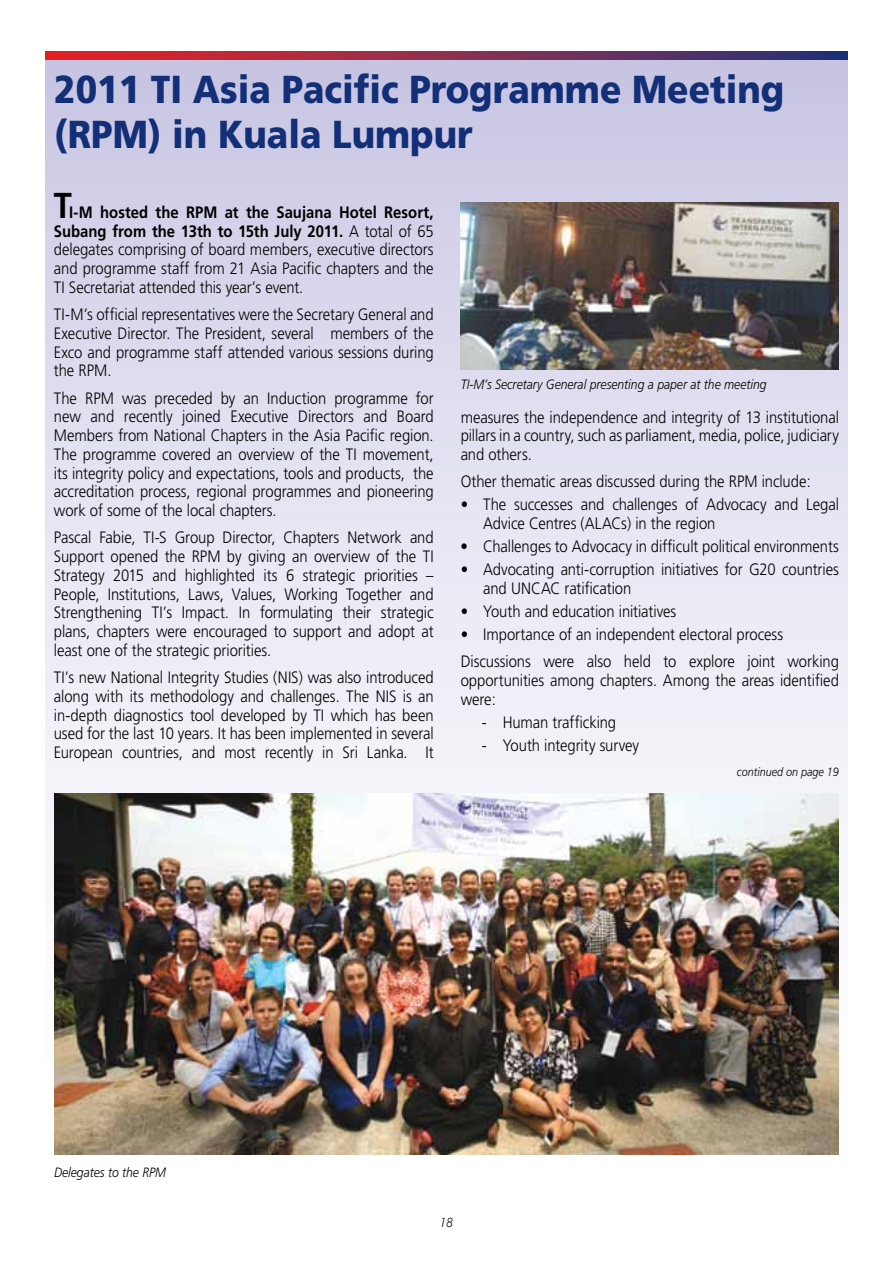
<style>
.page{position:relative;width:893px;height:1263px;background:#fff}
.page>*{position:absolute;margin:0;border:0;box-sizing:border-box;transform-origin:0 0}
.t1{font:900 39px/45px "Frutiger";color:#122f77;scale:.9 1}
.t2{font:300 16.5px/18.8px "Frutiger";letter-spacing:-.005em;color:#000;text-align:justify;scale:.9 1}
.t3{font:italic 300 13.5px "Frutiger";color:#000;scale:.9 1}
.t4{font:italic 300 13.5px "Formata";color:#000;scale:.85 1}
.t5{font:italic 300 12px "Frutiger";color:#000;scale:.9 1}
.s1{font-weight:700;font-size:36px}
.s2{font-weight:700}
</style>
<div class="page">
<div style="left:46px;top:51px;width:801px;height:1156px;background:linear-gradient(to bottom,#ccc8e4,#fff)"></div>
<svg style="left:46px;top:51px;width:801px;height:8px;background:#8a2c4e"></svg>
<img style="left:54px;top:793px;width:785px;height:362px">
<img style="left:461px;top:203px;width:378px;height:166px">
<h1 class="t1" style="left:54px;top:67px;width:813px">2011 TI Asia Pacific Programme Meeting (RPM) in Kuala Lumpur</h1>
<p class="t2" style="left:54px;top:203px;width:424px"><span class="s1">T</span><span class="s2">I -M hosted the RPM at the Saujana H otel Resort, Subang from the 13th to 15th July 2011.</span> A total of 65 delegates comprising of board members, executive directors and programme staff from 21 Asia Pacific chapters and the TI Secretariat attended this year’s event.</p>
<p class="t2" style="left:54px;top:305px;width:424px">TI-M’s official representatives were the Secretary General and Executive Director. The President, several members of the Exco and programme staff attended various sessions during the RPM.</p>
<p class="t2" style="left:54px;top:388px;width:424px">The RPM was preceded by an Induction programme for new and recently joined Executive Directors and Board Members from National Chapters in the Asia Pacific region.<br>The programme covered an overview of the TI movement, its integrity policy and expectations, tools and products, the accreditation process, regional programmes and pioneering work of some of the local chapters.</p>
<p class="t2" style="left:54px;top:528px;width:424px">Pascal Fabie, TI-S Group Director, Chapters Network and Support opened the RPM by giving an overview of the TI Strategy 2015 and highlighted its 6 strategic priorities – People, Institutions, Laws, Values, Working Together and Strengthening TI’s Impact. In formulating their strategic plans, chapters were encouraged to support and adopt at least one of the strategic priorities.</p>
<p class="t2" style="left:54px;top:668px;width:424px">TI’s new National Integrity Studies (NIS) was also introduced along with its methodology and challenges. The NIS is an in-depth diagnostics tool developed by TI which has been used for the last 10 years. It has been implemented in several European countries, and most recently in Sri Lanka. It</p>
<p class="t3" style="left:461px;top:376px;width:342px">TI-M’s Secretary General presenting a paper at the meeting</p>
<p class="t2" style="left:461px;top:407px;width:422px">measures the independence and integrity of 13 institutional pillars in a country, such as parliament, media, police, judiciary and others.</p>
<p class="t2" style="left:461px;top:472px;width:391px">Other thematic areas discussed during the RPM include:</p>
<p class="t2" style="left:483px;top:495px;width:397px;text-indent:-22px">• The successes and challenges of Advocacy and Legal<br>Advice Centres (ALACs) in the region</p>
<p class="t2" style="left:461px;top:537px;width:422px">• Challenges to Advocacy in difficult political environments</p>
<p class="t2" style="left:483px;top:560px;width:397px;text-indent:-22px">• Advocating anti-corruption initiatives for G20 countries and UNCAC ratification</p>
<p class="t2" style="left:461px;top:602px;width:241px">• Youth and education initiatives</p>
<p class="t2" style="left:461px;top:620px;width:422px;line-height:27.3px">• Importance of an independent electoral process<br>Discussions were also held to explore joint working</p>
<p class="t2" style="left:461px;top:671px;width:422px">opportunities among chapters. Among the areas identified were:</p>
<p class="t2" style="left:482px;top:712px;width:151px">- Human trafficking</p>
<p class="t2" style="left:482px;top:735px;width:176px">- Youth integrity survey</p>
<p class="t5" style="left:737px;top:765px;width:115px">continued on page 19</p>
<p class="t3" style="left:54px;top:1164px;width:126px">Delegates to the RPM</p>
<p class="t4" style="left:440px;top:1214px;width:17px">18</p>
</div>
